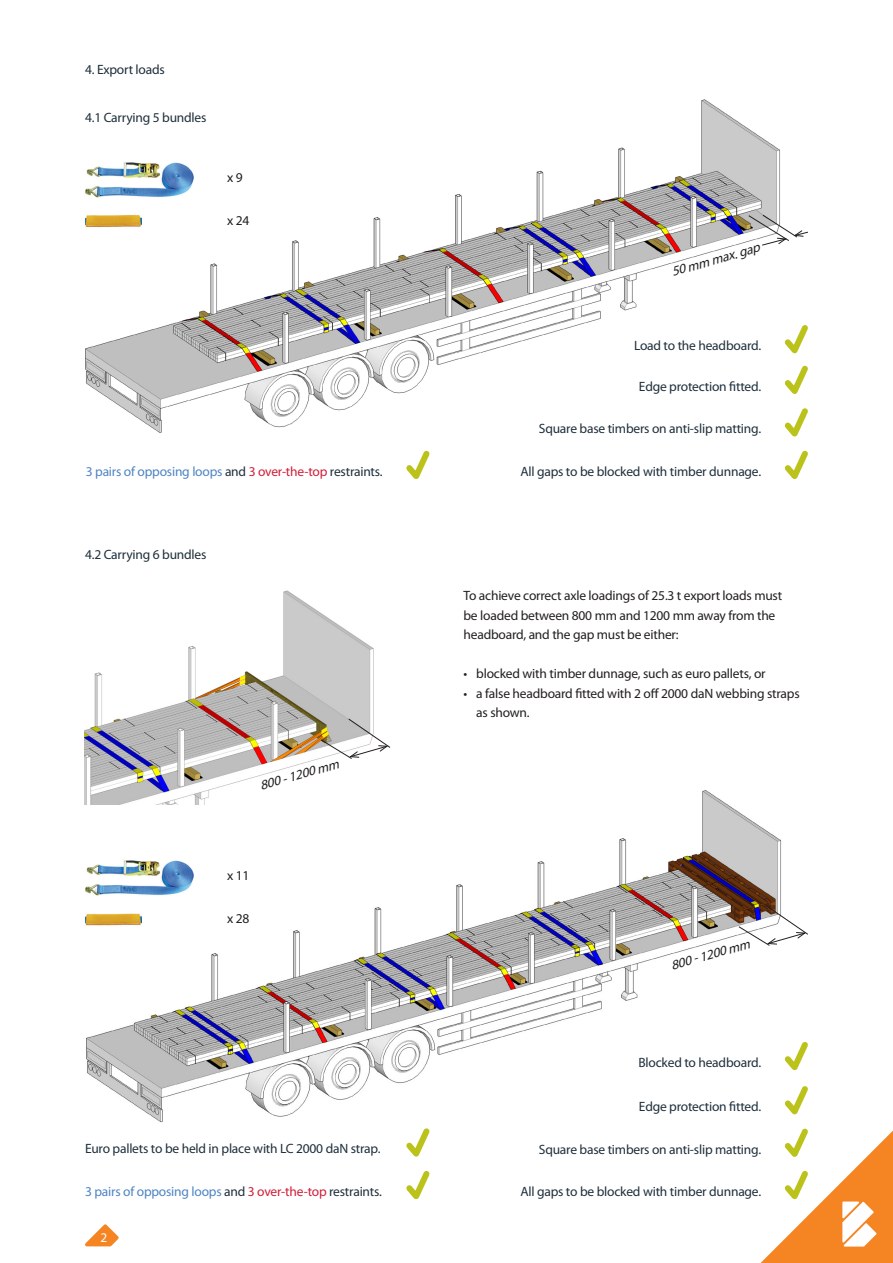
<style>
.page{position:relative;width:893px;height:1263px;background:#fff}
.page>*{position:absolute;margin:0;border:0;box-sizing:border-box;transform-origin:0 0}
.t1{font:13.5px "Myriad Pro";letter-spacing:-.015em;color:#1f2f3b}
.t2{font:13.5px/19.5px "Myriad Pro";letter-spacing:-.015em;color:#231f20}
.t3{font:13.5px "Myriad Pro";letter-spacing:-.015em;color:#4d84c4}
.t4{font:italic 13.5px "Myriad Pro";color:#231f20}
.t5{font:13.2px "Myriad Pro";color:#fff}
.s1{color:#1f2f3b}
.s2{color:#d21e38}
</style>
<div class="page">
<img style="left:85px;top:790px;width:696px;height:333px">
<svg style="left:738px;top:905px;width:70px;height:41px"></svg>
<img style="left:85px;top:99px;width:695px;height:334px">
<svg style="left:748px;top:215px;width:60px;height:31px"></svg>
<svg style="left:85px;top:1224px;width:34px;height:22px"></svg>
<img style="left:85px;top:590px;width:308px;height:214px">
<svg style="left:321px;top:718px;width:69px;height:41px"></svg>
<svg style="left:240px;top:675px;width:5px;height:10px"></svg>
<img style="left:85px;top:158px;width:109px;height:42px">
<img style="left:85px;top:212px;width:56px;height:19px">
<img style="left:85px;top:856px;width:109px;height:42px">
<img style="left:85px;top:910px;width:56px;height:19px">
<svg style="left:761px;top:1037px;width:132px;height:226px"></svg>
<svg style="left:406px;top:1128px;width:24px;height:72px"></svg>
<svg style="left:779px;top:320px;width:29px;height:159px"></svg>
<svg style="left:406px;top:450px;width:24px;height:29px"></svg>
<p class="t1" style="left:85px;top:61px;width:81px">4. Export loads</p>
<p class="t1" style="left:85px;top:109px;width:123px">4.1 Carrying 5 bundles</p>
<p class="t2" style="left:227px;top:168px;width:17px">x 9</p>
<p class="t2" style="left:227px;top:210px;width:24px">x 24</p>
<p class="t4" style="left:670px;top:264px;width:92px;rotate:-16deg">50 mm max. gap</p>
<p class="t1" style="left:634px;top:337px;width:129px">Load to the headboard.</p>
<p class="t1" style="left:639px;top:378px;width:124px">Edge protection fitted.</p>
<p class="t1" style="left:539px;top:420px;width:224px">Square base timbers on anti-slip matting.</p>
<p class="t3" style="left:86px;top:463px;width:298px">3 pairs of opposing loops <span class="s1">and</span> <span class="s2">3 over-the-top</span> <span class="s1">restraints.</span></p>
<p class="t1" style="left:520px;top:463px;width:242px">All gaps to be blocked with timber dunnage.</p>
<p class="t1" style="left:85px;top:546px;width:123px">4.2 Carrying 6 bundles</p>
<p class="t4" style="left:258px;top:777px;width:83px;rotate:-16deg">800 - 1200 mm</p>
<p class="t2" style="left:227px;top:866px;width:24px">x 11</p>
<p class="t2" style="left:227px;top:908px;width:24px">x 28</p>
<p class="t1" style="left:85px;top:1140px;width:297px">Euro pallets to be held in place with LC 2000 daN strap.</p>
<p class="t3" style="left:85px;top:1183px;width:298px">3 pairs of opposing loops <span class="s1">and</span> <span class="s2">3 over-the-top</span> <span class="s1">restraints.</span></p>
<p class="t5" style="left:100px;top:1229px;width:8px">2</p>
<p class="t2" style="left:463px;top:586px;width:320px">To achieve correct axle loadings of 25.3 t export loads must be loaded between 800 mm and 1200 mm away from the headboard, and the gap must be either:</p>
<p class="t2" style="left:463px;top:664px;width:304px">• blocked with timber dunnage, such as euro pallets, or</p>
<p class="t2" style="left:476px;top:683px;width:325px;text-indent:-13px">• a false headboard fitted with 2 off 2000 daN webbing straps as shown.</p>
<p class="t4" style="left:669px;top:957px;width:83px;rotate:-16deg">800 - 1200 mm</p>
<p class="t1" style="left:638px;top:1054px;width:124px">Blocked to headboard.</p>
<p class="t1" style="left:639px;top:1098px;width:124px">Edge protection fitted.</p>
<p class="t1" style="left:539px;top:1141px;width:224px">Square base timbers on anti-slip matting.</p>
<p class="t1" style="left:520px;top:1183px;width:242px">All gaps to be blocked with timber dunnage.</p>
</div>
